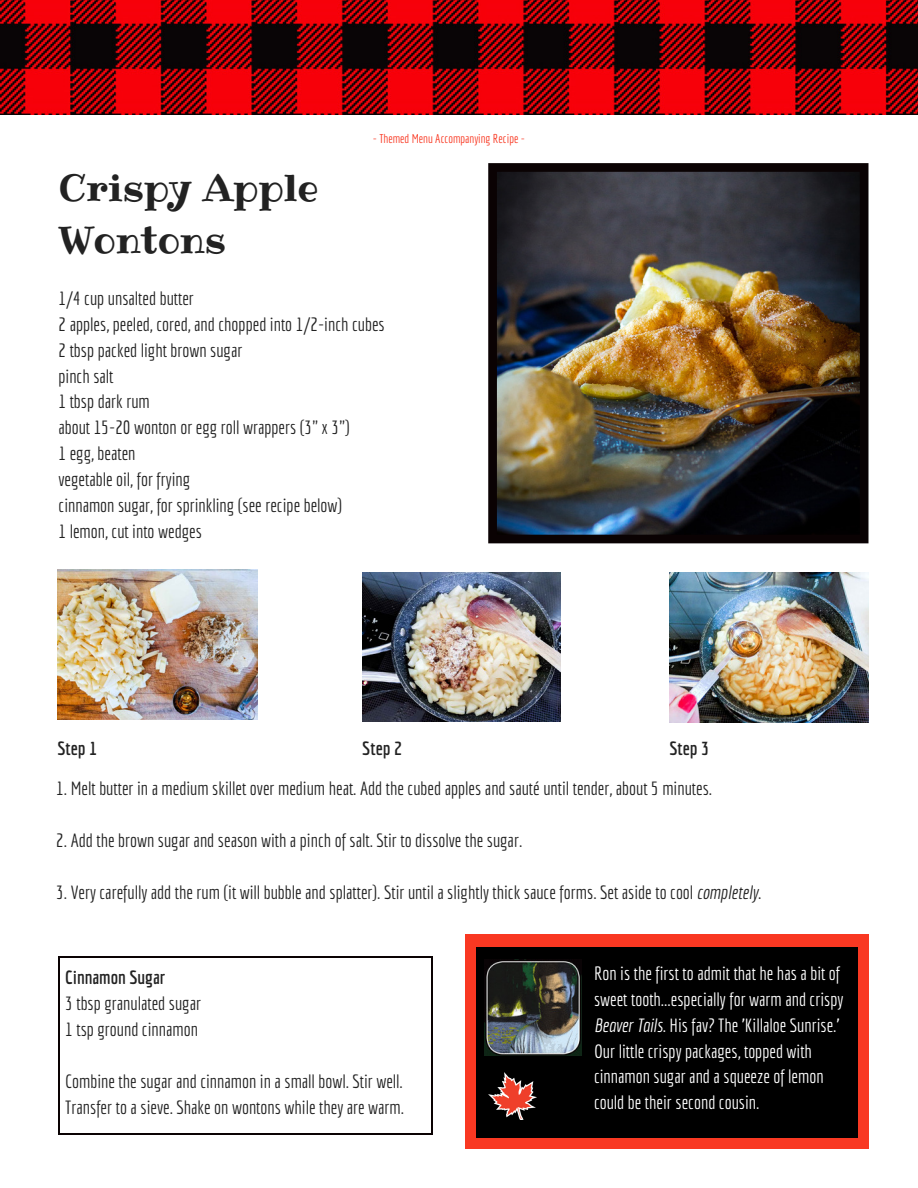
<style>
.page{position:relative;width:918px;height:1188px;background:#fff}
.page>*{position:absolute;margin:0;border:0;box-sizing:border-box;transform-origin:0 0}
.t1{font:37.35px/51.8px "Ribeye";color:#222}
.t2{font:18.75px/25.8px "Economica";color:#222}
.t3{font:18.75px/25.8px "Economica";color:#fff}
.t4{font:700 18.75px "Economica";color:#222}
.t5{font:12.45px "Economica";color:#f93822}
.s1{font-style:italic}
</style>
<div class="page">
<img style="left:0;top:0;width:918px;height:115px">
<div style="left:465px;top:934px;width:403px;height:215px;background:#f93822"></div>
<div style="left:476px;top:947px;width:381px;height:190px;background:#000"></div>
<img style="left:485px;top:960px;width:97px;height:95px">
<img style="left:57px;top:569px;width:201px;height:151px">
<img style="left:669px;top:573px;width:199px;height:149px">
<img style="left:362px;top:573px;width:198px;height:148px">
<hr style="left:59px;top:958px;width:1px;height:175px;background:#0a0203">
<hr style="left:431px;top:958px;width:2px;height:175px;background:#0a0203">
<hr style="left:60px;top:1133px;width:371px;height:2px;background:#0a0203">
<hr style="left:60px;top:956px;width:371px;height:2px;background:#0a0203">
<img style="left:488px;top:163px;width:380px;height:380px">
<img style="left:488px;top:1072px;width:49px;height:47px">
<h1 class="t1" style="left:58px;top:162px;width:261px">Crispy Apple<br>Wontons</h1>
<p class="t5" style="left:373px;top:131px;width:154px">- Themed Menu Accompanying Recipe -</p>
<p class="t2" style="left:58px;top:285px;width:328px">1/4 cup unsalted butter<br>2 apples, peeled, cored, and chopped into 1/2-inch cubes<br>2 tbsp packed light brown sugar<br>pinch salt<br>1 tbsp dark rum<br>about 15-20 wonton or egg roll wrappers (3" x 3")<br>1 egg, beaten<br>vegetable oil, for frying<br>cinnamon sugar, for sprinkling (see recipe below)<br>1 lemon, cut into wedges</p>
<p class="t4" style="left:57px;top:737px;width:41px">Step 1</p>
<p class="t4" style="left:362px;top:737px;width:41px">Step 2</p>
<p class="t4" style="left:669px;top:737px;width:41px">Step 3</p>
<p class="t2" style="left:56px;top:775px;width:657px">1. Melt butter in a medium skillet over medium heat. Add the cubed apples and sauté until tender, about 5 minutes.</p>
<p class="t2" style="left:56px;top:827px;width:468px">2. Add the brown sugar and season with a pinch of salt. Stir to dissolve the sugar.</p>
<p class="t2" style="left:56px;top:879px;width:707px">3. Very carefully add the rum (it will bubble and splatter). Stir until a slightly thick sauce forms. Set aside to cool <span class="s1">completely</span>.</p>
<p class="t4" style="left:65px;top:967px;width:102px">Cinnamon Sugar</p>
<p class="t2" style="left:65px;top:990px;width:137px">3 tbsp granulated sugar<br>1 tsp ground cinnamon</p>
<p class="t2" style="left:65px;top:1068px;width:340px">Combine the sugar and cinnamon in a small bowl. Stir well.<br>Transfer to a sieve. Shake on wontons while they are warm.</p>
<p class="t3" style="left:594px;top:960px;width:251px">Ron is the first to admit that he has a bit of sweet tooth...especially for warm and crispy <span class="s1">Beaver Tails</span>. His fav? The 'Killaloe Sunrise.' Our little crispy packages, topped with cinnamon sugar and a squeeze of lemon could be their second cousin.</p>
</div>
